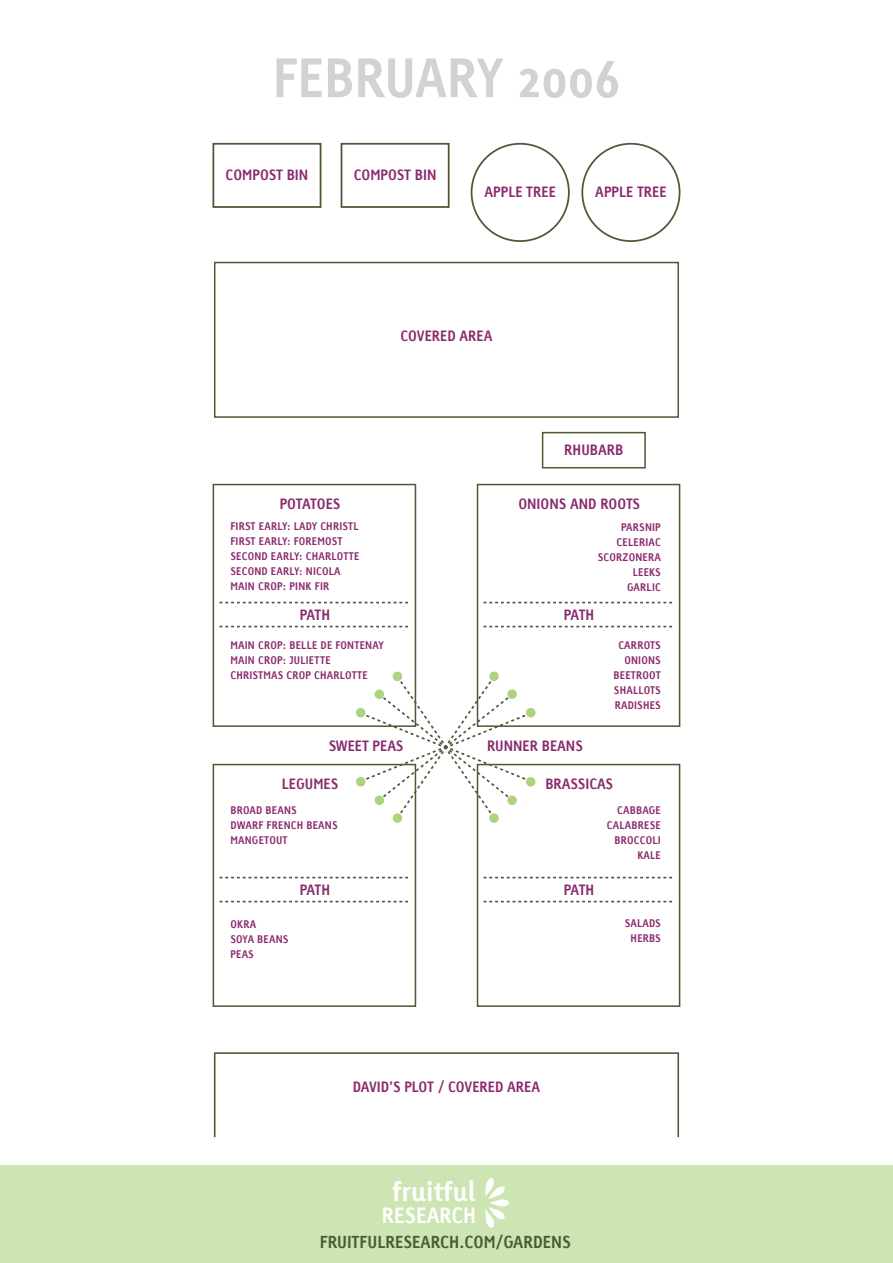
<style>
.page{position:relative;width:893px;height:1263px;background:#fff}
.page>*{position:absolute;margin:0;border:0;box-sizing:border-box;transform-origin:0 0}
.t1{font:700 52.5px "Linotype Tetria";color:#d0d2d3}
.t2{font:700 27px "Linotype Tetria";color:#fff}
.t3{font:700 21px "Linotype Tetria";color:#fff}
.t4{font:700 16.5px "Linotype Tetria";color:#4b5b37}
.t5{font:700 14.25px "Linotype Tetria";color:#8a2a6d}
.t6{font:700 10.5px/15px "Linotype Tetria";letter-spacing:.02em;color:#8a2a6d}
</style>
<div class="page">
<div style="left:0;top:1165px;width:893px;height:98px;background:#cde5b2"></div>
<svg style="left:485px;top:1178px;width:24px;height:50px"></svg>
<div style="left:341px;top:143px;width:109px;height:65px;border:2px solid #4b5b37"></div>
<div style="left:212px;top:143px;width:109px;height:65px;border:2px solid #4b5b37"></div>
<div style="left:581px;top:143px;width:99px;height:99px;border:2px solid #4b5b37;border-radius:50%"></div>
<div style="left:471px;top:143px;width:99px;height:99px;border:2px solid #4b5b37;border-radius:50%"></div>
<div style="left:542px;top:432px;width:104px;height:36px;border:2px solid #4b5b37"></div>
<div style="left:214px;top:262px;width:465px;height:156px;border:2px solid #4b5b37"></div>
<div style="left:214px;top:1052px;width:465px;height:86px;border:2px solid #4b5b37"></div>
<svg style="left:355px;top:671px;width:181px;height:152px"></svg>
<div style="left:477px;top:484px;width:203px;height:243px;border:2px solid #4b5b37"></div>
<div style="left:477px;top:764px;width:203px;height:243px;border:2px solid #4b5b37"></div>
<div style="left:213px;top:484px;width:203px;height:243px;border:2px solid #4b5b37"></div>
<div style="left:213px;top:764px;width:203px;height:243px;border:2px solid #4b5b37"></div>
<svg style="left:219px;top:602px;width:190px;height:1px"></svg>
<svg style="left:219px;top:626px;width:190px;height:1px"></svg>
<svg style="left:483px;top:602px;width:190px;height:1px"></svg>
<svg style="left:483px;top:626px;width:190px;height:1px"></svg>
<svg style="left:219px;top:877px;width:190px;height:1px"></svg>
<svg style="left:219px;top:901px;width:190px;height:1px"></svg>
<svg style="left:483px;top:877px;width:190px;height:1px"></svg>
<svg style="left:483px;top:901px;width:190px;height:1px"></svg>
<h1 class="t1" style="left:273px;top:45px;width:349px">FEBRUARY 2006</h1>
<h3 class="t5" style="left:226px;top:166px;width:84px">COMPOST BIN</h3>
<h3 class="t5" style="left:354px;top:166px;width:84px">COMPOST BIN</h3>
<h3 class="t5" style="left:485px;top:183px;width:73px">APPLE TREE</h3>
<h3 class="t5" style="left:595px;top:183px;width:73px">APPLE TREE</h3>
<h3 class="t5" style="left:280px;top:494px;width:62px">POTATOES</h3>
<p class="t6" style="left:230px;top:519px;width:131px">FIRST EARLY: LADY CHRISTL<br>FIRST EARLY: FOREMOST<br>SECOND EARLY: CHARLOTTE<br>SECOND EARLY: NICOLA<br>MAIN CROP: PINK FIR</p>
<h3 class="t5" style="left:400px;top:327px;width:94px">COVERED AREA</h3>
<h3 class="t5" style="left:564px;top:440px;width:61px">RHUBARB</h3>
<h3 class="t5" style="left:518px;top:494px;width:123px">ONIONS AND ROOTS</h3>
<p class="t6" style="left:598px;top:519px;width:65px;text-align:right">PARSNIP<br>CELERIAC<br>SCORZONERA<br>LEEKS<br>GARLIC</p>
<h3 class="t5" style="left:300px;top:605px;width:32px">PATH</h3>
<h3 class="t5" style="left:564px;top:605px;width:32px">PATH</h3>
<p class="t6" style="left:230px;top:637px;width:155px">MAIN CROP: BELLE DE FONTENAY<br>MAIN CROP: JULIETTE<br>CHRISTMAS CROP CHARLOTTE</p>
<h3 class="t5" style="left:329px;top:736px;width:76px">SWEET PEAS</h3>
<h3 class="t5" style="left:487px;top:736px;width:97px">RUNNER BEANS</h3>
<p class="t6" style="left:613px;top:638px;width:49px;text-align:right">CARROTS<br>ONIONS<br>BEETROOT<br>SHALLOTS<br>RADISHES</p>
<h3 class="t5" style="left:282px;top:775px;width:58px">LEGUMES</h3>
<h3 class="t5" style="left:545px;top:775px;width:69px">BRASSICAS</h3>
<p class="t6" style="left:230px;top:802px;width:109px">BROAD BEANS<br>DWARF FRENCH BEANS<br>MANGETOUT</p>
<p class="t6" style="left:230px;top:916px;width:60px">OKRA<br>SOYA BEANS<br>PEAS</p>
<h3 class="t5" style="left:300px;top:880px;width:32px">PATH</h3>
<h3 class="t5" style="left:564px;top:880px;width:32px">PATH</h3>
<p class="t6" style="left:607px;top:802px;width:55px;text-align:right">CABBAGE<br>CALABRESE<br>BROCCOLI<br>KALE</p>
<p class="t6" style="left:625px;top:915px;width:38px;text-align:center">SALADS<br>HERBS</p>
<h3 class="t5" style="left:353px;top:1078px;width:189px">DAVID’S PLOT / COVERED AREA</h3>
<h2 class="t2" style="left:392px;top:1174px;width:86px">fruitful</h2>
<h3 class="t3" style="left:382px;top:1202px;width:96px">RESEARCH</h3>
<h3 class="t4" style="left:320px;top:1232px;width:253px">FRUITFULRESEARCH.COM/GARDENS</h3>
</div>
